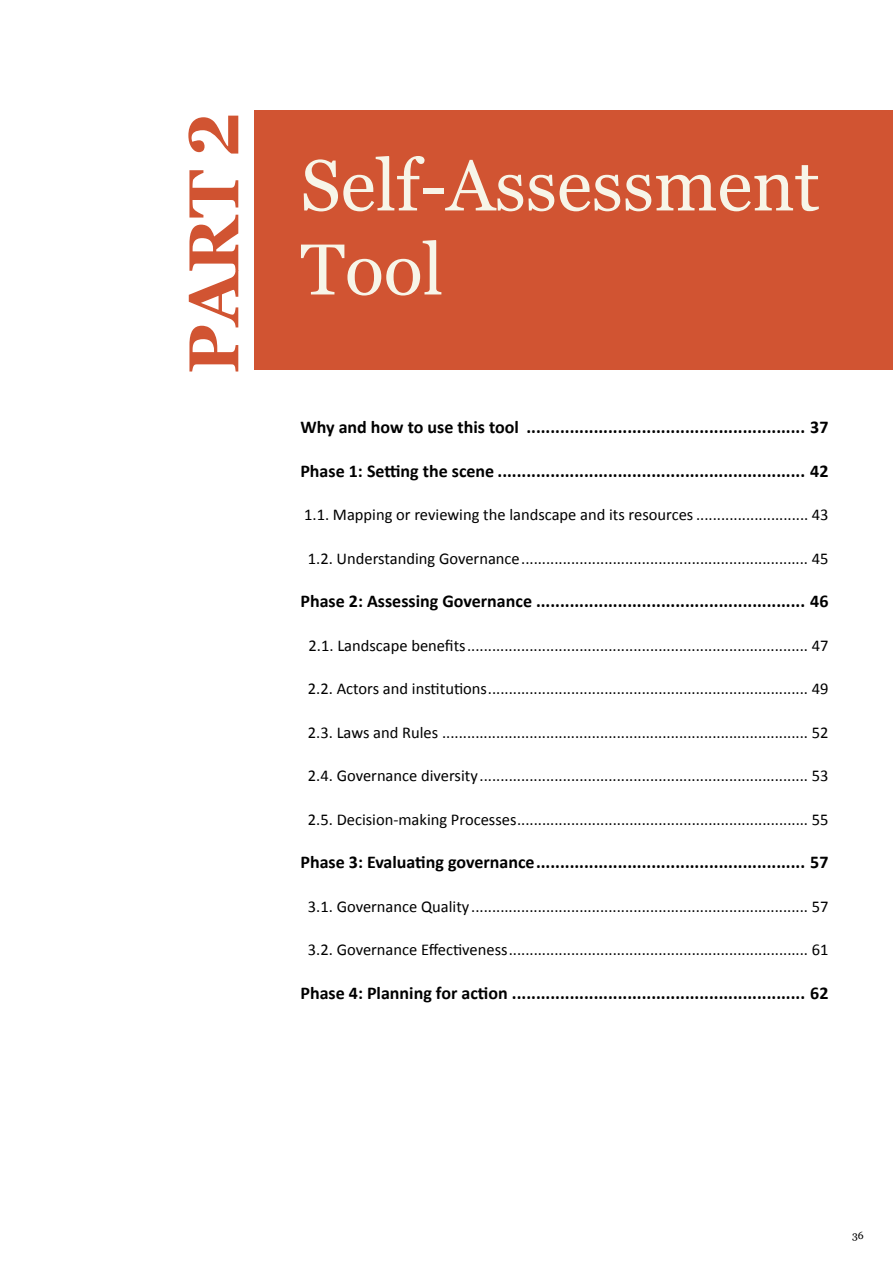
<style>
.page{position:relative;width:893px;height:1263px;background:#fff}
.page>*{position:absolute;margin:0;border:0;box-sizing:border-box;transform-origin:0 0}
.t1{font:72px/84px "Georgia";color:#f7f5e8}
.t2{font:700 70.5px "Georgia";color:#d15432}
.t3{font:700 18px "Calibri";color:#000}
.t4{font:16.5px "Calibri";color:#000}
.t5{font:10.5px "Georgia";color:#000}
</style>
<div class="page">
<div style="left:255px;top:111px;width:638px;height:259px;background:#d15432"></div>
<h2 class="t2" style="left:169px;top:374px;width:263px;rotate:-90deg">PART 2</h2>
<h1 class="t1" style="left:300px;top:145px;width:521px">Self-Assessment<br>Tool</h1>
<p class="t3" style="left:300px;top:415px;width:529px">Why and how to use this tool .......................................................... 37</p>
<p class="t3" style="left:300px;top:458px;width:530px">Phase 1: Setting the scene ................................................................ 42</p>
<p class="t4" style="left:304px;top:503px;width:526px">1.1. Mapping or reviewing the landscape and its resources ........................... 43</p>
<p class="t4" style="left:308px;top:547px;width:522px">1.2. Understanding Governance..................................................................... 45</p>
<p class="t3" style="left:300px;top:589px;width:530px">Phase 2: Assessing Governance ........................................................ 46</p>
<p class="t4" style="left:309px;top:634px;width:521px">2.1. Landscape benefits.................................................................................. 47</p>
<p class="t4" style="left:308px;top:677px;width:522px">2.2. Actors and institutions............................................................................. 49</p>
<p class="t4" style="left:308px;top:721px;width:522px">2.3. Laws and Rules ........................................................................................ 52</p>
<p class="t4" style="left:308px;top:764px;width:522px">2.4. Governance diversity............................................................................... 53</p>
<p class="t4" style="left:308px;top:808px;width:522px">2.5. Decision-making Processes...................................................................... 55</p>
<p class="t3" style="left:300px;top:850px;width:529px">Phase 3: Evaluating governance........................................................ 57</p>
<p class="t4" style="left:308px;top:895px;width:522px">3.1. Governance Quality................................................................................. 57</p>
<p class="t4" style="left:308px;top:938px;width:522px">3.2. Governance Effectiveness........................................................................ 61</p>
<p class="t3" style="left:300px;top:980px;width:530px">Phase 4: Planning for action ............................................................. 62</p>
<p class="t5" style="left:852px;top:1229px;width:13px">36</p>
</div>
